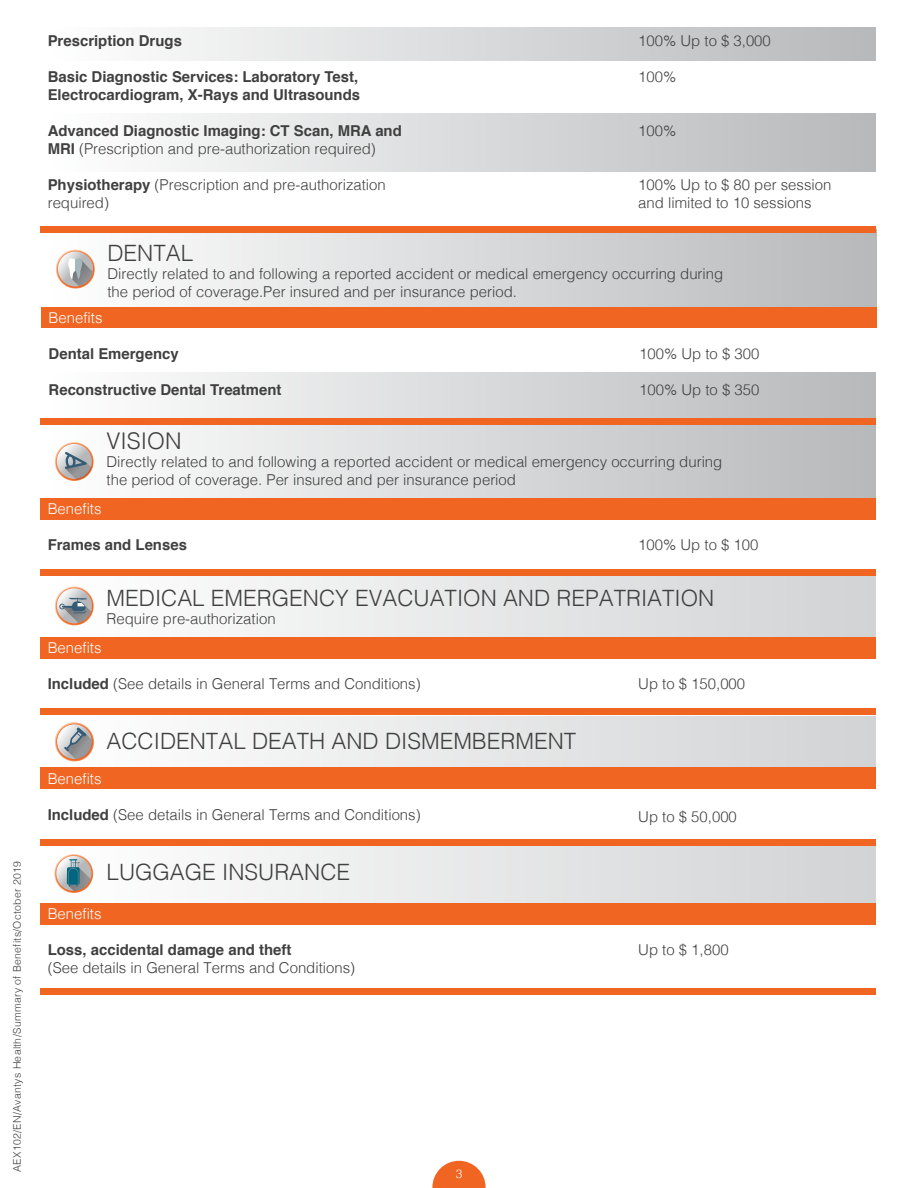
<style>
.page{position:relative;width:918px;height:1188px;background:#fff}
.page>*{position:absolute;margin:0;border:0;box-sizing:border-box;transform-origin:0 0}
.t1{font:300 23.1px "Helvetica";color:#404041}
.t2{font:300 22.5px "Helvetica";color:#404041}
.t3{font:300 15px/18px "Helvetica";color:#404041}
.t4{font:700 15px/18px "Helvetica";color:#404041}
.t5{font:300 15px "Helvetica";color:#fff}
.t6{font:300 12px "Helvetica";color:#fff}
.t7{font:300 10.5px "Helvetica";letter-spacing:.03em;color:#404041}
.s1{font-weight:300}
.s2{font-weight:700}
</style>
<div class="page">
<div style="left:40px;top:842px;width:836px;height:64px;background:linear-gradient(to right,#fff,#d2d3d4)"></div>
<div style="left:40px;top:716px;width:836px;height:59px;background:linear-gradient(to right,#fff,#d2d3d4)"></div>
<div style="left:40px;top:27px;width:836px;height:34px;background:linear-gradient(to right,#fff,#b7b8bb)"></div>
<div style="left:40px;top:113px;width:836px;height:58px;background:linear-gradient(to right,#fff,#b7b8bb)"></div>
<div style="left:40px;top:372px;width:836px;height:47px;background:linear-gradient(to right,#fff,#b7b8bb)"></div>
<div style="left:40px;top:576px;width:836px;height:64px;background:linear-gradient(to right,#fff,#d2d3d4)"></div>
<div style="left:40px;top:637px;width:836px;height:22px;background:#f16522"></div>
<svg style="left:432px;top:1161px;width:54px;height:27px"></svg>
<div style="left:41px;top:306px;width:836px;height:22px;background:#f16522"></div>
<div style="left:41px;top:229px;width:836px;height:78px;background:linear-gradient(to right,#fff,#b7b8bb)"></div>
<svg style="left:56px;top:250px;width:39px;height:39px"></svg>
<div style="left:40px;top:424px;width:836px;height:75px;background:linear-gradient(to right,#fff,#b7b8bb)"></div>
<div style="left:40px;top:498px;width:836px;height:21px;background:#f16522"></div>
<div style="left:40px;top:418px;width:836px;height:7px;background:#f16522"></div>
<div style="left:40px;top:226px;width:836px;height:7px;background:#f16522"></div>
<svg style="left:55px;top:442px;width:39px;height:39px"></svg>
<div style="left:40px;top:569px;width:836px;height:7px;background:#f16522"></div>
<div style="left:40px;top:839px;width:836px;height:7px;background:#f16522"></div>
<div style="left:40px;top:988px;width:836px;height:7px;background:#f16522"></div>
<svg style="left:55px;top:587px;width:39px;height:38px"></svg>
<div style="left:40px;top:903px;width:836px;height:21px;background:#f16522"></div>
<div style="left:40px;top:708px;width:836px;height:7px;background:#f16522"></div>
<svg style="left:54px;top:854px;width:39px;height:39px"></svg>
<div style="left:40px;top:768px;width:836px;height:21px;background:#f16522"></div>
<svg style="left:55px;top:722px;width:39px;height:39px"></svg>
<p class="t7" style="left:8px;top:1172px;width:313px;rotate:-90deg">AEX102/EN/Avantys Health/Summary of Benefits/October 2019</p>
<p class="t4" style="left:48px;top:32px;width:136px">Prescription Drugs</p>
<p class="t4" style="left:48px;top:68px;width:314px">Basic Diagnostic Services: Laboratory Test,<br>Electrocardiogram, X-Rays and Ultrasounds</p>
<p class="t4" style="left:48px;top:122px;width:356px">Advanced Diagnostic Imaging: CT Scan, MRA and<br>MRI <span class="s1">(Prescription and pre-authorization required)</span></p>
<p class="t3" style="left:48px;top:175px;width:340px"><span class="s2">Physiotherapy</span> (Prescription and pre-authorization required)</p>
<p class="t3" style="left:638px;top:31px;width:134px">100% Up to $ 3,000</p>
<p class="t3" style="left:638px;top:67px;width:40px">100%</p>
<p class="t3" style="left:638px;top:121px;width:40px">100%</p>
<p class="t3" style="left:638px;top:175px;width:195px">100% Up to $ 80 per session and limited to 10 sessions</p>
<h2 class="t2" style="left:107px;top:234px;width:87px">DENTAL</h2>
<p class="t3" style="left:107px;top:264px;width:617px">Directly related to and following a reported accident or medical emergency occurring during the period of coverage.Per insured and per insurance period.</p>
<p class="t5" style="left:49px;top:304px;width:55px">Benefits</p>
<p class="t4" style="left:49px;top:344px;width:132px">Dental Emergency</p>
<p class="t4" style="left:49px;top:380px;width:234px">Reconstructive Dental Treatment</p>
<p class="t3" style="left:639px;top:343px;width:122px">100% Up to $ 300</p>
<p class="t3" style="left:639px;top:379px;width:122px">100% Up to $ 350</p>
<h1 class="t1" style="left:107px;top:422px;width:77px">VISION</h1>
<p class="t3" style="left:107px;top:452px;width:617px">Directly related to and following a reported accident or medical emergency occurring during the period of coverage. Per insured and per insurance period</p>
<p class="t5" style="left:48px;top:496px;width:55px">Benefits</p>
<p class="t4" style="left:48px;top:536px;width:141px">Frames and Lenses</p>
<p class="t3" style="left:638px;top:535px;width:122px">100% Up to $ 100</p>
<h2 class="t2" style="left:107px;top:579px;width:609px">MEDICAL EMERGENCY EVACUATION AND REPATRIATION</h2>
<p class="t3" style="left:107px;top:609px;width:171px">Require pre-authorization</p>
<p class="t5" style="left:48px;top:634px;width:55px">Benefits</p>
<p class="t3" style="left:48px;top:673px;width:374px"><span class="s2">Included</span> (See details in General Terms and Conditions)</p>
<p class="t3" style="left:638px;top:673px;width:108px">Up to $ 150,000</p>
<h2 class="t2" style="left:107px;top:722px;width:471px">ACCIDENTAL DEATH AND DISMEMBERMENT</h2>
<p class="t5" style="left:48px;top:766px;width:55px">Benefits</p>
<p class="t3" style="left:48px;top:804px;width:374px"><span class="s2">Included</span> (See details in General Terms and Conditions)</p>
<h2 class="t2" style="left:107px;top:853px;width:245px">LUGGAGE INSURANCE</h2>
<p class="t5" style="left:48px;top:901px;width:55px">Benefits</p>
<p class="t4" style="left:48px;top:941px;width:245px">Loss, accidental damage and theft</p>
<p class="t3" style="left:48px;top:958px;width:309px">(See details in General Terms and Conditions)</p>
<p class="t3" style="left:638px;top:806px;width:100px">Up to $ 50,000</p>
<p class="t3" style="left:638px;top:940px;width:92px">Up to $ 1,800</p>
<p class="t6" style="left:456px;top:1163px;width:8px">3</p>
</div>
